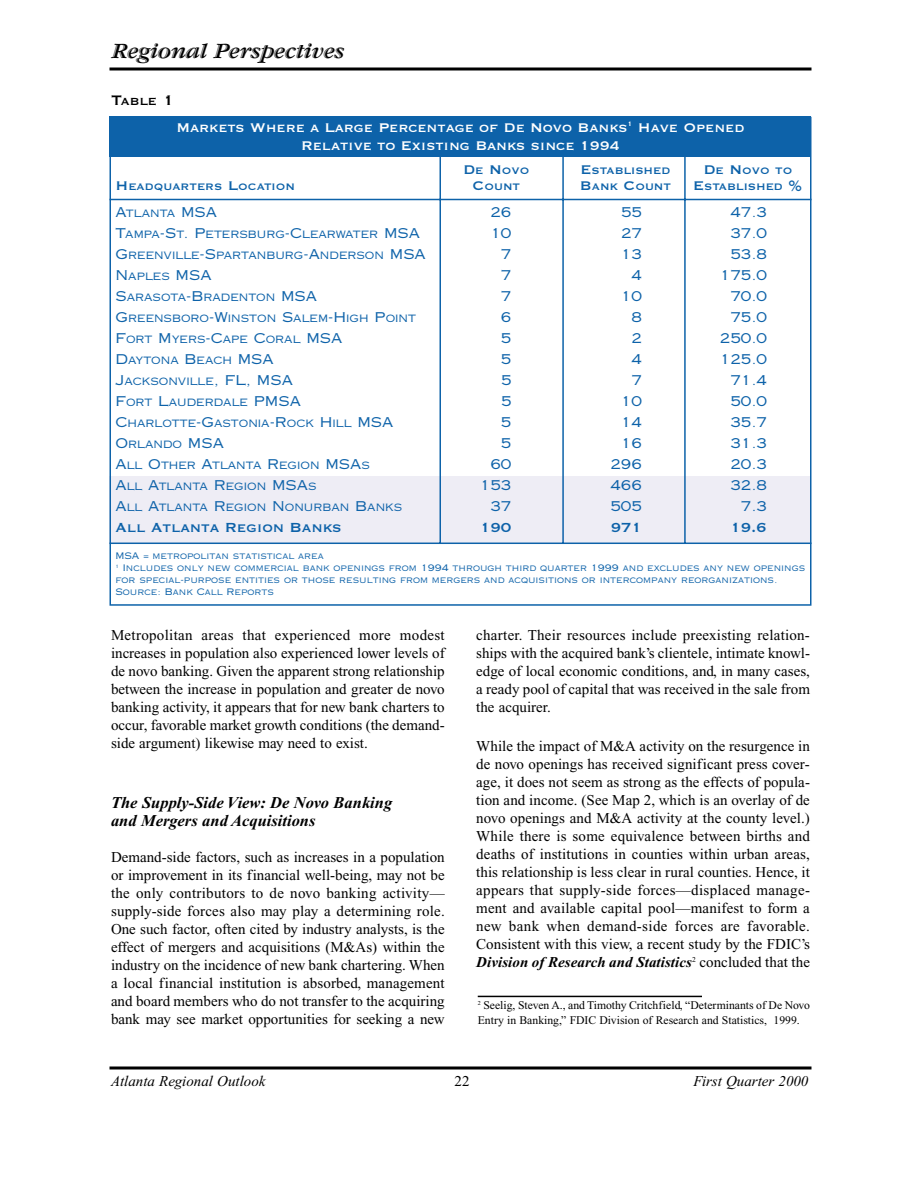
<style>
.page{position:relative;width:918px;height:1188px;background:#fff}
.page>*{position:absolute;margin:0;border:0;box-sizing:border-box;transform-origin:0 0}
.t1{font:italic 700 21px "Garamond Handtooled";color:#000}
.t2{font:17.25px "Copperplate Thirty One BC";letter-spacing:-.01em;color:#0d62a9}
.t3{font:16.5px/18px "Copperplate Thirty One BC";letter-spacing:-.005em;color:#fff;text-align:center}
.t4{font:italic 700 16.5px/18px "Times New Roman";color:#000}
.t5{font:15px/18px "Times New Roman";color:#000;text-align:justify}
.t6{font:italic 15px "Times New Roman";color:#000}
.t7{font:13.5px "Copperplate Thirty Two AB";color:#0d62a9}
.t8{font:13.5px "Copperplate Thirty One BC";color:#000}
.t9{font:12.3px "Copperplate Thirty One BC";color:#0d62a9}
.t10{font:11.7px/15px "Times New Roman";color:#000}
.t11{font:10.2px "Copperplate Thirty Two AB";color:#0d62a9}
.t12{font:9px/12px "Copperplate Thirty Two AB";color:#0d62a9}
.s1{font-size:18px}
.s2{font-size:16.5px}
.s3{font-size:13.5px}
.s4{font-weight:700;font-style:italic}
</style>
<div class="page">
<div style="left:110px;top:476px;width:702px;height:67px;background:#eeedf5"></div>
<hr style="left:478px;top:996px;width:224px;height:1px;background:#000">
<hr style="left:684px;top:150px;width:2px;height:393px;background:#0d62a9">
<hr style="left:562px;top:152px;width:2px;height:391px;background:#0d62a9">
<hr style="left:440px;top:153px;width:1px;height:390px;background:#0d62a9">
<hr style="left:110px;top:199px;width:701px;height:1px;background:#0d62a9">
<hr style="left:110px;top:543px;width:701px;height:1px;background:#0d62a9">
<hr style="left:110px;top:68px;width:702px;height:2px;background:#000">
<svg style="left:110px;top:1066px;width:702px;height:4px;background:#3f3f3f"></svg>
<div style="left:110px;top:116px;width:702px;height:40px;background:#0d62a9"></div>
<h1 class="t1" style="left:112px;top:43px;width:234px">Regional Perspectives</h1>
<p class="t8" style="left:111px;top:93px;width:65px"><span class="s1">T</span>ABLE <span class="s1">1</span></p>
<p class="t3" style="left:177px;top:117px;width:569px">Markets Where a Large Percentage of De Novo Banks<sup>1</sup> Have Opened<br>Relative to Existing Banks since 1994</p>
<p class="t9" style="left:463px;top:162px;width:68px"><span class="s2">D</span>E <span class="s2">N</span>OVO</p>
<p class="t9" style="left:581px;top:162px;width:91px"><span class="s2">E</span>STABLISHED</p>
<p class="t9" style="left:704px;top:162px;width:90px"><span class="s2">D</span>E <span class="s2">N</span>OVO TO</p>
<p class="t9" style="left:116px;top:179px;width:181px"><span class="s2">H</span>EADQUARTERS <span class="s2">L</span>OCATION</p>
<p class="t9" style="left:473px;top:179px;width:49px"><span class="s2">C</span>OUNT</p>
<p class="t9" style="left:580px;top:179px;width:93px"><span class="s2">B</span>ANK <span class="s2">C</span>OUNT</p>
<p class="t9" style="left:693px;top:179px;width:112px"><span class="s2">E</span>STABLISHED <span class="s2">%</span></p>
<p class="t11" style="left:116px;top:208px;width:103px"><span class="s3">A</span>TLANTA <span class="s3">MSA</span></p>
<p class="t7" style="left:490px;top:205px;width:23px">26</p>
<p class="t7" style="left:621px;top:205px;width:23px">55</p>
<p class="t7" style="left:730px;top:205px;width:38px">47.3</p>
<p class="t11" style="left:115px;top:229px;width:306px"><span class="s3">T</span>AMPA<span class="s3">-S</span>T<span class="s3">. P</span>ETERSBURG<span class="s3">-C</span>LEARWATER <span class="s3">MSA</span></p>
<p class="t7" style="left:490px;top:226px;width:23px">10</p>
<p class="t7" style="left:621px;top:226px;width:23px">27</p>
<p class="t7" style="left:730px;top:226px;width:38px">37.0</p>
<p class="t11" style="left:115px;top:250px;width:312px"><span class="s3">G</span>REENVILLE<span class="s3">-S</span>PARTANBURG<span class="s3">-A</span>NDERSON <span class="s3">MSA</span></p>
<p class="t7" style="left:501px;top:247px;width:12px">7</p>
<p class="t7" style="left:621px;top:247px;width:23px">13</p>
<p class="t7" style="left:730px;top:247px;width:38px">53.8</p>
<p class="t11" style="left:116px;top:271px;width:98px"><span class="s3">N</span>APLES <span class="s3">MSA</span></p>
<p class="t7" style="left:501px;top:268px;width:12px">7</p>
<p class="t7" style="left:632px;top:268px;width:12px">4</p>
<p class="t7" style="left:720px;top:268px;width:49px">175.0</p>
<p class="t11" style="left:115px;top:292px;width:203px"><span class="s3">S</span>ARASOTA<span class="s3">-B</span>RADENTON <span class="s3">MSA</span></p>
<p class="t7" style="left:501px;top:289px;width:12px">7</p>
<p class="t7" style="left:621px;top:289px;width:23px">10</p>
<p class="t7" style="left:730px;top:289px;width:38px">70.0</p>
<p class="t11" style="left:116px;top:313px;width:302px"><span class="s3">G</span>REENSBORO<span class="s3">-W</span>INSTON <span class="s3">S</span>ALEM<span class="s3">-H</span>IGH <span class="s3">P</span>OINT</p>
<p class="t7" style="left:501px;top:310px;width:12px">6</p>
<p class="t7" style="left:631px;top:310px;width:12px">8</p>
<p class="t7" style="left:730px;top:310px;width:38px">75.0</p>
<p class="t11" style="left:115px;top:334px;width:228px"><span class="s3">F</span>ORT <span class="s3">M</span>YERS<span class="s3">-C</span>APE <span class="s3">C</span>ORAL <span class="s3">MSA</span></p>
<p class="t7" style="left:501px;top:331px;width:12px">5</p>
<p class="t7" style="left:631px;top:331px;width:12px">2</p>
<p class="t7" style="left:720px;top:331px;width:49px">250.0</p>
<p class="t11" style="left:115px;top:355px;width:160px"><span class="s3">D</span>AYTONA <span class="s3">B</span>EACH <span class="s3">MSA</span></p>
<p class="t7" style="left:501px;top:352px;width:12px">5</p>
<p class="t7" style="left:632px;top:352px;width:12px">4</p>
<p class="t7" style="left:720px;top:352px;width:49px">125.0</p>
<p class="t11" style="left:115px;top:376px;width:179px"><span class="s3">J</span>ACKSONVILLE<span class="s3">, FL, MSA</span></p>
<p class="t7" style="left:501px;top:373px;width:12px">5</p>
<p class="t7" style="left:632px;top:373px;width:12px">7</p>
<p class="t7" style="left:730px;top:373px;width:38px">71.4</p>
<p class="t11" style="left:115px;top:397px;width:187px"><span class="s3">F</span>ORT <span class="s3">L</span>AUDERDALE <span class="s3">PMSA</span></p>
<p class="t7" style="left:501px;top:394px;width:12px">5</p>
<p class="t7" style="left:621px;top:394px;width:23px">10</p>
<p class="t7" style="left:730px;top:394px;width:38px">50.0</p>
<p class="t11" style="left:116px;top:418px;width:279px"><span class="s3">C</span>HARLOTTE<span class="s3">-G</span>ASTONIA<span class="s3">-R</span>OCK <span class="s3">H</span>ILL <span class="s3">MSA</span></p>
<p class="t7" style="left:501px;top:415px;width:12px">5</p>
<p class="t7" style="left:621px;top:415px;width:23px">14</p>
<p class="t7" style="left:730px;top:415px;width:38px">35.7</p>
<p class="t11" style="left:116px;top:439px;width:110px"><span class="s3">O</span>RLANDO <span class="s3">MSA</span></p>
<p class="t7" style="left:501px;top:436px;width:12px">5</p>
<p class="t7" style="left:621px;top:436px;width:23px">16</p>
<p class="t7" style="left:730px;top:436px;width:38px">31.3</p>
<p class="t11" style="left:116px;top:460px;width:256px"><span class="s3">A</span>LL <span class="s3">O</span>THER <span class="s3">A</span>TLANTA <span class="s3">R</span>EGION <span class="s3">MSA</span>S</p>
<p class="t7" style="left:490px;top:457px;width:23px">60</p>
<p class="t7" style="left:610px;top:457px;width:33px">296</p>
<p class="t7" style="left:730px;top:457px;width:38px">20.3</p>
<p class="t11" style="left:115px;top:481px;width:203px"><span class="s3">A</span>LL <span class="s3">A</span>TLANTA <span class="s3">R</span>EGION <span class="s3">MSA</span>S</p>
<p class="t7" style="left:480px;top:478px;width:33px">153</p>
<p class="t7" style="left:610px;top:478px;width:33px">466</p>
<p class="t7" style="left:730px;top:478px;width:38px">32.8</p>
<p class="t11" style="left:115px;top:502px;width:288px"><span class="s3">A</span>LL <span class="s3">A</span>TLANTA <span class="s3">R</span>EGION <span class="s3">N</span>ONURBAN <span class="s3">B</span>ANKS</p>
<p class="t7" style="left:490px;top:499px;width:23px">37</p>
<p class="t7" style="left:610px;top:499px;width:33px">505</p>
<p class="t7" style="left:741px;top:499px;width:28px">7.3</p>
<p class="t2" style="left:116px;top:516px;width:228px">All Atlanta Region Banks</p>
<p class="t2" style="left:480px;top:516px;width:33px">190</p>
<p class="t2" style="left:611px;top:516px;width:33px">971</p>
<p class="t2" style="left:730px;top:516px;width:38px">19.6</p>
<p class="t12" style="left:115px;top:550px;width:691px">MSA = metropolitan statistical area<br><sup>1</sup> Includes only new commercial bank openings from 1994 through third quarter 1999 and excludes any new openings for special-purpose entities or those resulting from mergers and acquisitions or intercompany reorganizations.<br>Source: Bank Call Reports</p>
<p class="t5" style="left:111px;top:628px;width:335px">Metropolitan areas that experienced more modest increases in population also experienced lower levels of de novo banking. Given the apparent strong relationship between the increase in population and greater de novo banking activity, it appears that for new bank charters to occur, favorable market growth conditions (the demand&shy;side argument) likewise may need to exist.</p>
<p class="t5" style="left:476px;top:628px;width:335px">charter. Their resources include preexisting relation&shy;ships with the acquired bank’s clientele, intimate knowl&shy;edge of local economic conditions, and, in many cases, a ready pool of capital that was received in the sale from the acquirer.</p>
<p class="t5" style="left:476px;top:739px;width:335px">While the impact of M&amp;A activity on the resurgence in de novo openings has received significant press cover&shy;age, it does not seem as strong as the effects of popula&shy;tion and income. (See Map 2, which is an overlay of de novo openings and M&amp;A activity at the county level.)<br>While there is some equivalence between births and deaths of institutions in counties within urban areas, this relationship is less clear in rural counties. Hence, it appears that supply-side forces—displaced manage&shy;ment and available capital pool—manifest to form a new bank when demand-side forces are favorable.<br>Consistent with this view, a recent study by the FDIC’s <span class="s4">Division of Research and Statistics</span><sup>2</sup> concluded that the</p>
<p class="t10" style="left:478px;top:999px;width:334px"><sup>2</sup> Seelig, Steven A., and Timothy Critchfield, “Determinants of De Novo<br>Entry in Banking,” FDIC Division of Research and Statistics, 1999.</p>
<h4 class="t4" style="left:111px;top:795px;width:283px">The Supply-Side View: De Novo Banking and Mergers and Acquisitions</h4>
<p class="t5" style="left:111px;top:850px;width:335px">Demand-side factors, such as increases in a population or improvement in its financial well-being, may not be the only contributors to de novo banking activity— supply-side forces also may play a determining role.<br>One such factor, often cited by industry analysts, is the effect of mergers and acquisitions (M&amp;As) within the industry on the incidence of new bank chartering. When a local financial institution is absorbed, management and board members who do not transfer to the acquiring bank may see market opportunities for seeking a new</p>
<p class="t6" style="left:111px;top:1075px;width:156px">Atlanta Regional Outlook</p>
<p class="t5" style="left:454px;top:1073px;width:16px">22</p>
<p class="t6" style="left:694px;top:1075px;width:116px">First Quarter 2000</p>
</div>
